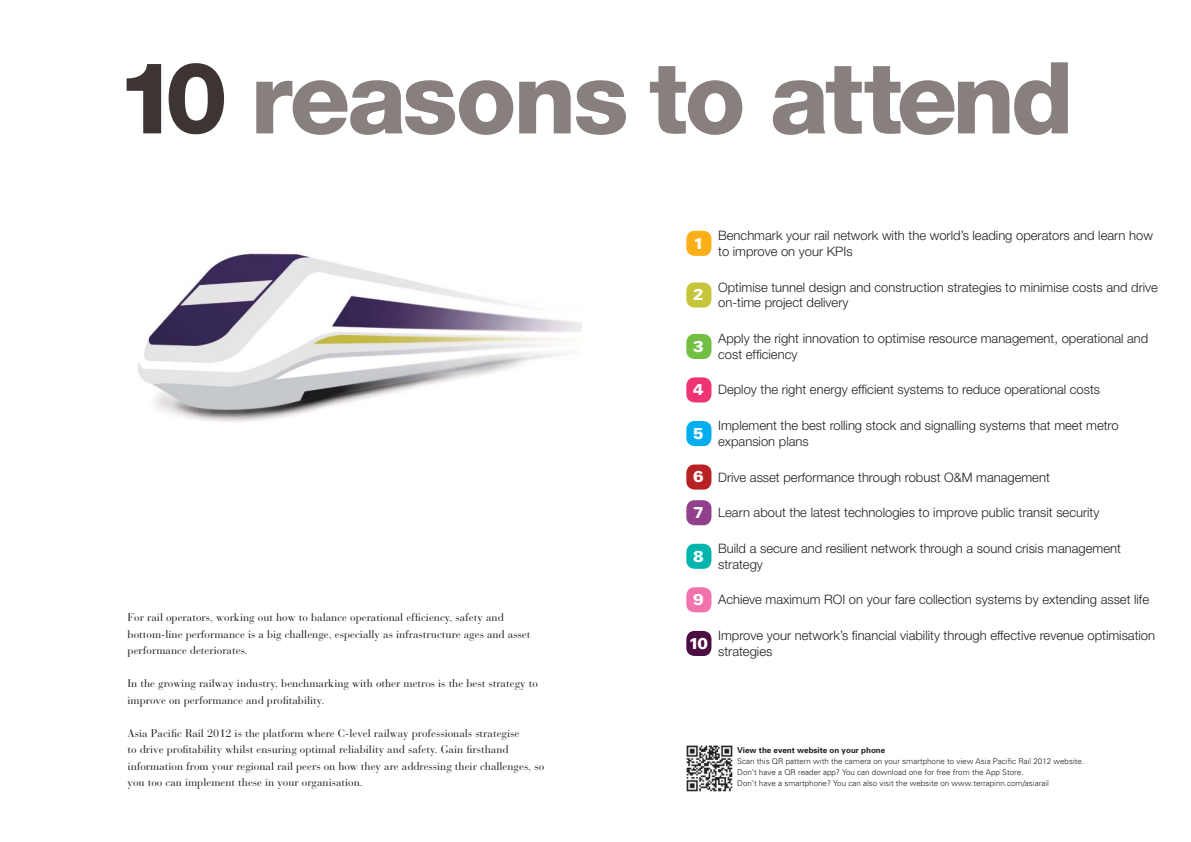
<style>
.page{position:relative;width:1191px;height:842px;background:#fff}
.page>*{position:absolute;margin:0;border:0;box-sizing:border-box;transform-origin:0 0}
.t1{font:800 99.5px "Helvetica Neue";letter-spacing:-.03em;color:#88807e}
.t2{font:900 15.8px "Univers";color:#fff}
.t3{font:300 13px/15.6px "Helvetica Neue";color:#231f20}
.t4{font:11px/16.5px "Bauer Bodoni";color:#231f20}
.t5{font:300 8px/11px "Univers";color:#231f20}
.t6{font:700 8px "Univers";color:#231f20}
.s1{color:#3c3533}
</style>
<div class="page">
<img style="left:138px;top:253px;width:444px;height:169px">
<img style="left:686px;top:745px;width:47px;height:47px">
<div style="left:686px;top:231px;width:25px;height:25px;background:#fcaf17;border-radius:8px"></div>
<div style="left:686px;top:282px;width:25px;height:26px;background:#c7c53a;border-radius:8px"></div>
<div style="left:686px;top:334px;width:25px;height:25px;background:#72bf44;border-radius:8px"></div>
<div style="left:686px;top:377px;width:25px;height:25px;background:#ee3474;border-radius:8px"></div>
<div style="left:686px;top:421px;width:25px;height:25px;background:#00aeef;border-radius:8px"></div>
<div style="left:686px;top:464px;width:25px;height:26px;background:#b72025;border-radius:8px"></div>
<div style="left:686px;top:500px;width:25px;height:25px;background:#923f8c;border-radius:8px"></div>
<div style="left:686px;top:544px;width:25px;height:25px;background:#00b5ad;border-radius:8px"></div>
<div style="left:686px;top:587px;width:25px;height:25px;background:#f172ac;border-radius:8px"></div>
<div style="left:686px;top:631px;width:25px;height:25px;background:#4c0d43;border-radius:8px"></div>
<h1 class="t1" style="left:116px;top:62px;width:959px"><span class="s1">10</span> reasons to attend</h1>
<p class="t4" style="left:128px;top:610px;width:404px">For rail operators, working out how to balance operational efficiency, safety and bottom-line performance is a big challenge, especially as infrastructure ages and asset performance deteriorates.</p>
<p class="t4" style="left:128px;top:676px;width:412px">In the growing railway industry, benchmarking with other metros is the best strategy to improve on performance and profitability.</p>
<p class="t4" style="left:128px;top:726px;width:418px">Asia Pacific Rail 2012 is the platform where C-level railway professionals strategise<br>to drive profitability whilst ensuring optimal reliability and safety. Gain firsthand information from your regional rail peers on how they are addressing their challenges, so you too can implement these in your organisation.</p>
<p class="t2" style="left:693px;top:237px;width:12px">1</p>
<p class="t2" style="left:693px;top:289px;width:12px">2</p>
<p class="t2" style="left:693px;top:340px;width:12px">3</p>
<p class="t2" style="left:693px;top:384px;width:12px">4</p>
<p class="t2" style="left:693px;top:427px;width:12px">5</p>
<p class="t2" style="left:693px;top:471px;width:12px">6</p>
<p class="t2" style="left:693px;top:507px;width:12px">7</p>
<p class="t2" style="left:693px;top:550px;width:12px">8</p>
<p class="t2" style="left:693px;top:594px;width:12px">9</p>
<p class="t2" style="left:688px;top:637px;width:21px">10</p>
<p class="t3" style="left:718px;top:229px;width:436px">Benchmark your rail network with the world’s leading operators and learn how to improve on your KPIs</p>
<p class="t3" style="left:718px;top:281px;width:441px">Optimise tunnel design and construction strategies to minimise costs and drive on-time project delivery</p>
<p class="t3" style="left:718px;top:332px;width:432px">Apply the right innovation to optimise resource management, operational and cost efficiency</p>
<p class="t3" style="left:718px;top:383px;width:383px">Deploy the right energy efficient systems to reduce operational costs</p>
<p class="t3" style="left:718px;top:419px;width:402px">Implement the best rolling stock and signalling systems that meet metro expansion plans</p>
<p class="t3" style="left:718px;top:470px;width:333px">Drive asset performance through robust O&amp;M management</p>
<p class="t3" style="left:718px;top:506px;width:383px">Learn about the latest technologies to improve public transit security</p>
<p class="t3" style="left:718px;top:542px;width:404px">Build a secure and resilient network through a sound crisis management strategy</p>
<p class="t3" style="left:718px;top:593px;width:432px">Achieve maximum ROI on your fare collection systems by extending asset life</p>
<p class="t3" style="left:718px;top:629px;width:438px">Improve your network’s financial viability through effective revenue optimisation strategies</p>
<p class="t6" style="left:737px;top:747px;width:149px">View the event website on your phone</p>
<p class="t5" style="left:737px;top:757px;width:348px">Scan this QR pattern with the camera on your smartphone to view Asia Pacific Rail 2012 website.<br>Don’t have a QR reader app? You can download one for free from the App Store.<br>Don’t have a smartphone? You can also visit the website on www.terrapinn.com/asiarail</p>
</div>
